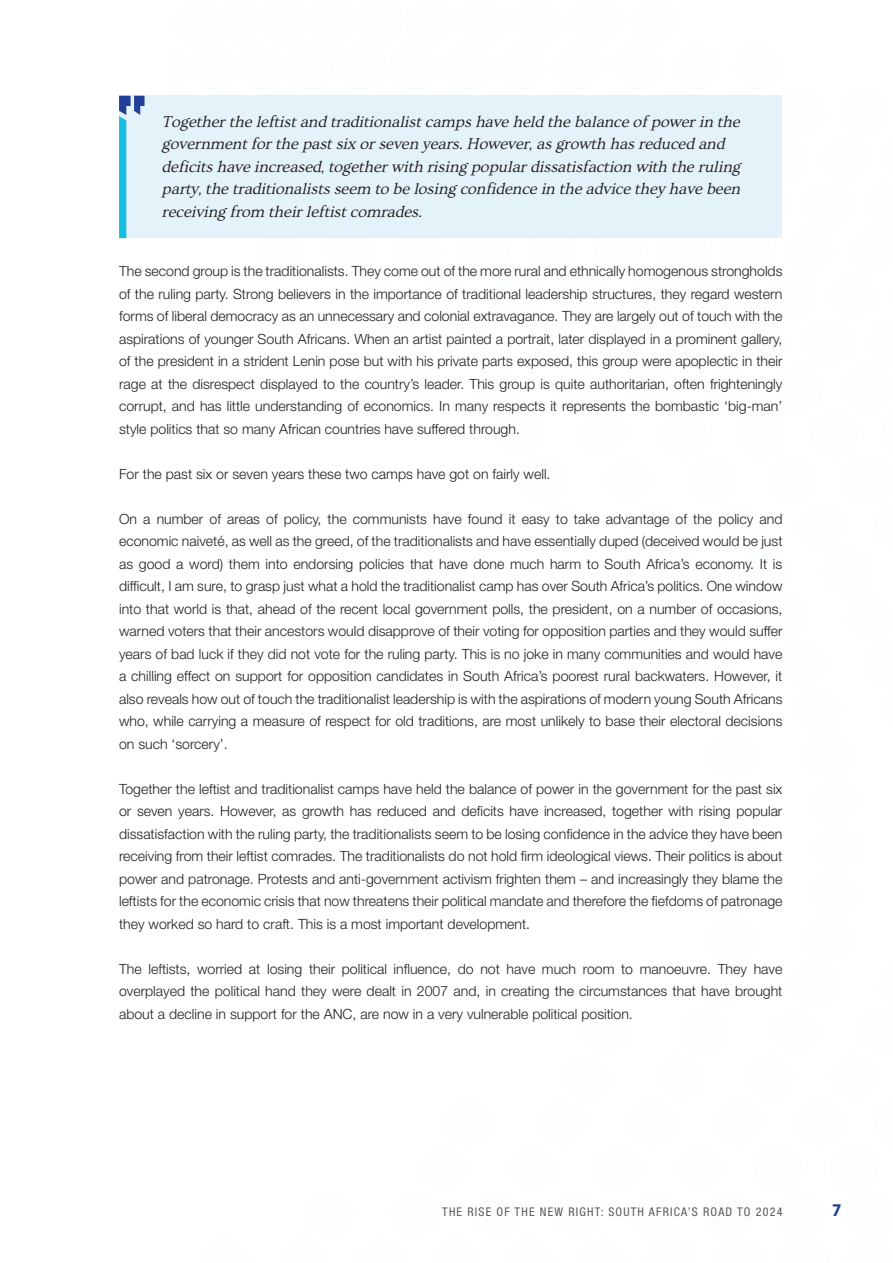
<style>
.page{position:relative;width:893px;height:1263px;background:#fff}
.page>*{position:absolute;margin:0;border:0;box-sizing:border-box;transform-origin:0 0}
.t1{font:700 semi-condensed 18px "Myriad Pro";color:#233e98}
.t2{font:italic 16.5px/22.5px "Ovo";letter-spacing:-.01em;color:#231f20}
.BODY_sp{font:300 14.1px/22.5px "Helvetica Neue LT Std";color:#231f20;text-align:justify}
.t3{font:condensed 12px "Helvetica Neue LT Std";letter-spacing:.1em;color:#57585a}
</style>
<div class="page">
<div style="left:839px;top:89px;width:49px;height:47px;background:#f9fcfe;border-radius:50%"></div>
<div style="left:733px;top:43px;width:50px;height:48px;background:#f9fcfe;border-radius:50%"></div>
<svg style="left:715px;top:89px;width:50px;height:47px"></svg>
<svg style="left:655px;top:89px;width:49px;height:47px"></svg>
<svg style="left:596px;top:89px;width:49px;height:47px"></svg>
<svg style="left:537px;top:89px;width:49px;height:47px"></svg>
<svg style="left:479px;top:89px;width:50px;height:47px"></svg>
<div style="left:708px;top:732px;width:49px;height:47px;background:#f9fcfc;border-radius:50%"></div>
<div style="left:714px;top:778px;width:49px;height:47px;background:#fff;border-radius:50%"></div>
<div style="left:716px;top:824px;width:50px;height:47px;background:#fafdfd;border-radius:50%"></div>
<div style="left:714px;top:870px;width:49px;height:47px;background:#fefefe;border-radius:50%"></div>
<div style="left:707px;top:916px;width:49px;height:47px;background:#fafdfd;border-radius:50%"></div>
<div style="left:695px;top:961px;width:50px;height:48px;background:#fefefe;border-radius:50%"></div>
<div style="left:581px;top:1007px;width:50px;height:47px;background:#f9fcfc;border-radius:50%"></div>
<div style="left:443px;top:1099px;width:50px;height:47px;background:#f9fcfe;border-radius:50%"></div>
<div style="left:255px;top:227px;width:50px;height:47px;background:#fafdfd;border-radius:50%"></div>
<svg style="left:170px;top:89px;width:338px;height:7px"></svg>
<div style="left:119px;top:96px;width:663px;height:142px;background:#e4f3fa"></div>
<svg style="left:119px;top:96px;width:26px;height:142px"></svg>
<p class="t2" style="left:162px;top:111px;width:584px">Togetherthe leftistand traditionalistcampshave held the balance of powerin the governmentforthe pastsix orseven years.However,asgrowth hasreduced and deficitshave increased,togetherwith rising populardissatisfaction with the ruling party,the traditionalistsseem to be losing confidence in the advice they have been receiving from theirleftistcomrades.</p>
<p class="BODY_sp" style="left:119px;top:259px;width:665px">The second group is the traditionalists. They come out of the more rural and ethnically homogenous strongholds of the ruling party. Strong believers in the importance of traditional leadership structures, they regard western forms of liberal democracy as an unnecessary and colonial extravagance. They are largely out of touch with the aspirations of younger South Africans. When an artist painted a portrait, later displayed in a prominent gallery, of the president in a strident Lenin pose but with his private parts exposed, this group were apoplectic in their rage at the disrespect displayed to the country’s leader. This group is quite authoritarian, often frighteningly corrupt, and has little understanding of economics. In many respects it represents the bombastic ‘big-man’ style politics that so many African countries have suffered through.</p>
<p class="BODY_sp" style="left:119px;top:462px;width:433px">For the past six or seven years these two camps have got on fairly well.</p>
<p class="BODY_sp" style="left:119px;top:507px;width:665px">On a number of areas of policy, the communists have found it easy to take advantage of the policy and economic naiveté, as well as the greed, of the traditionalists and have essentially duped (deceived would be just as good a word) them into endorsing policies that have done much harm to South Africa’s economy. It is difficult, I am sure, to grasp just what a hold the traditionalist camp has over South Africa’s politics. One window into that world is that, ahead of the recent local government polls, the president, on a number of occasions, warned voters that their ancestors would disapprove of their voting for opposition parties and they would suffer years of bad luck if they did not vote for the ruling party. This is no joke in many communities and would have a chilling effect on support for opposition candidates in South Africa’s poorest rural backwaters. However, it also reveals how out of touch the traditionalist leadership is with the aspirations of modern young South Africans who, while carrying a measure of respect for old traditions, are most unlikely to base their electoral decisions on such ‘sorcery’.</p>
<p class="BODY_sp" style="left:119px;top:777px;width:665px">Together the leftist and traditionalist camps have held the balance of power in the government for the past six or seven years. However, as growth has reduced and deficits have increased, together with rising popular dissatisfaction with the ruling party, the traditionalists seem to be losing confidence in the advice they have been receiving from their leftist comrades. The traditionalists do not hold firm ideological views. Their politics is about power and patronage. Protests and anti-government activism frighten them – and increasingly they blame the leftists for the economic crisis that now threatens their political mandate and therefore the fiefdoms of patronage they worked so hard to craft. This is a most important development.</p>
<p class="BODY_sp" style="left:119px;top:957px;width:665px">The leftists, worried at losing their political influence, do not have much room to manoeuvre. They have overplayed the political hand they were dealt in 2007 and, in creating the circumstances that have brought about a decline in support for the ANC, are now in a very vulnerable political position.</p>
<p class="t3" style="left:442px;top:1204px;width:342px">THE RISE OF THE NEW RIGHT: SOUTH AFRICA’S ROAD TO 2024</p>
<p class="t1" style="left:832px;top:1198px;width:11px">7</p>
</div>
